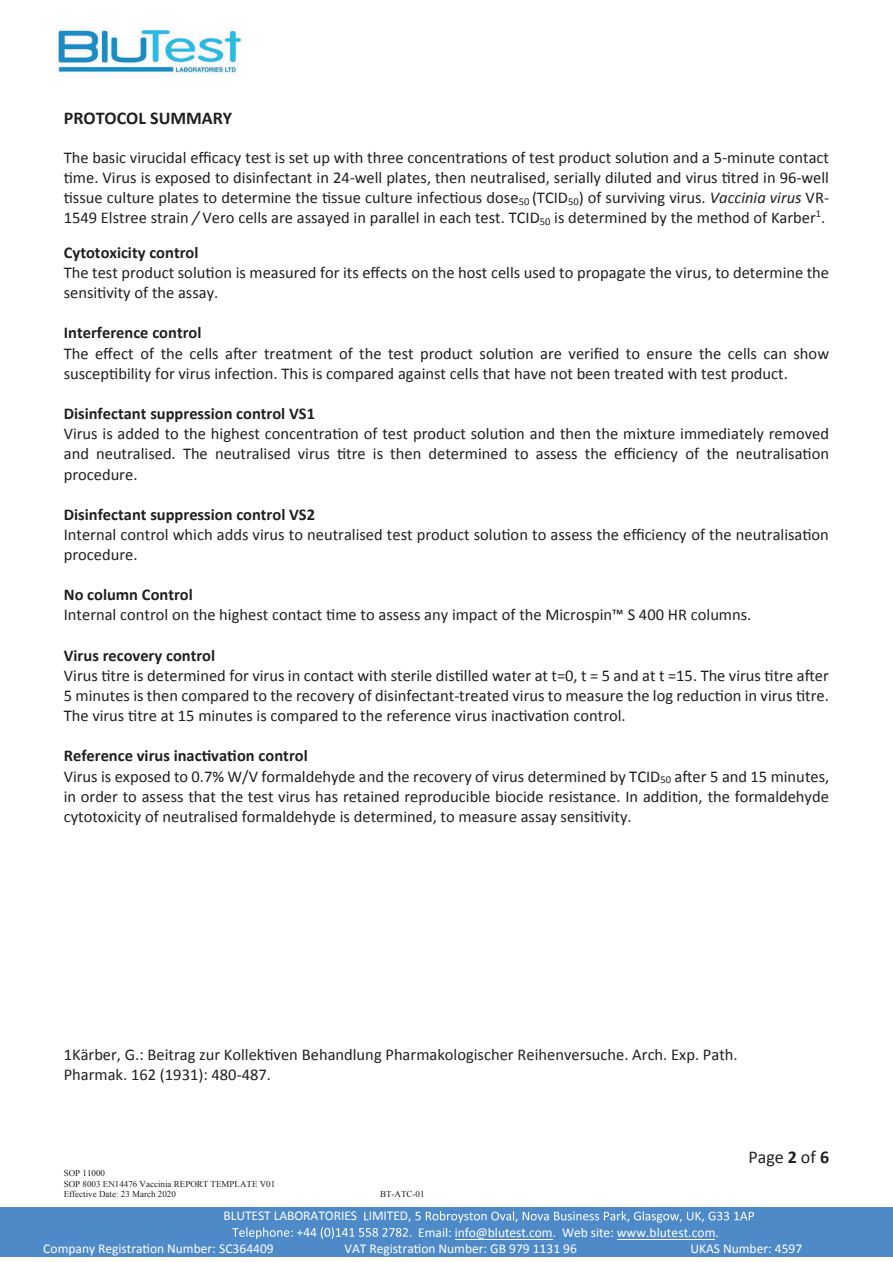
<style>
.page{position:relative;width:893px;height:1263px;background:#fff}
.page>*{position:absolute;margin:0;border:0;box-sizing:border-box;transform-origin:0 0}
.t1{font:700 18px "Calibri";color:#231f20}
.t2{font:18px "Calibri";color:#231f20}
.t3{font:16.5px/20.1px "Calibri";color:#231f20}
.t4{font:700 16.5px "Calibri";color:#231f20}
.t5{font:13.5px "Calibri";letter-spacing:-.005em;color:#fff}
.t6{font:9px/10.4px "Times New Roman";color:#231f20}
.s1{font-style:italic}
.s2{font-weight:700}
</style>
<div class="page">
<div style="left:0;top:1207px;width:893px;height:17px;background:#4f8ac8"></div>
<svg style="left:523px;top:1211px;width:231px;height:12px"></svg>
<div style="left:0;top:1224px;width:893px;height:16px;background:#4f8ac8"></div>
<svg style="left:232px;top:1211px;width:285px;height:28px"></svg>
<div style="left:0;top:1240px;width:893px;height:17px;background:#4f8ac8"></div>
<img style="left:56px;top:27px;width:186px;height:49px">
<hr style="left:455px;top:1239px;width:97px;height:1px;background:#fff">
<hr style="left:617px;top:1239px;width:98px;height:1px;background:#fff">
<p class="t1" style="left:64px;top:107px;width:170px">PROTOCOL SUMMARY</p>
<p class="t3" style="left:64px;top:147px;width:767px">The basic virucidal efficacy test is set up with three concentrations of test product solution and a 5 minute contact time. Virus is exposed to disinfectant in 24 well plates, then neutralised, serially diluted and virus titred in 96 well tissue culture plates to determine the tissue culture infectious dose<sub>50</sub> (TCID<sub>50</sub>) of surviving virus. <span class="s1">Vaccinia virus</span> VR 1549 Elstree strain <span class="s1">/</span> Vero cells are assayed in parallel in each test. TCID<sub>50</sub> is determined by the method of Karber<sup>1</sup>.</p>
<p class="t4" style="left:64px;top:242px;width:136px">Cytotoxicity control</p>
<p class="t3" style="left:64px;top:263px;width:767px">The test product solution is measured for its effects on the host cells used to propagate the virus, to determine the sensitivity of the assay.</p>
<p class="t4" style="left:64px;top:322px;width:139px">Interference control</p>
<p class="t3" style="left:64px;top:343px;width:767px">The effect of the cells after treatment of the test product solution are verified to ensure the cells can show susceptibility for virus infection. This is compared against cells that have not been treated with test product.</p>
<p class="t4" style="left:64px;top:403px;width:253px">Disinfectant suppression control VS1</p>
<p class="t3" style="left:64px;top:424px;width:767px;text-align:justify">Virus is added to the highest concentration of test product solution and then the mixture immediately removed and neutralised. The neutralised virus titre is then determined to assess the efficiency of the neutralisation procedure.</p>
<p class="t4" style="left:64px;top:504px;width:253px">Disinfectant suppression control VS2</p>
<p class="t3" style="left:64px;top:524px;width:767px">Internal control which adds virus to neutralised test product solution to assess the efficiency of the neutralisation procedure.</p>
<p class="t4" style="left:64px;top:584px;width:131px">No column Control</p>
<p class="t3" style="left:64px;top:605px;width:689px">Internal control on the highest contact time to assess any impact of the Microspin™ S 400 HR columns.</p>
<p class="t4" style="left:64px;top:645px;width:153px">Virus recovery control</p>
<p class="t3" style="left:64px;top:665px;width:767px;text-align:justify">Virus titre is determined for virus in contact with sterile distilled water at t=0, t = 5 and at t =15. The virus titre after 5 minutes is then compared to the recovery of disinfectant treated virus to measure the log reduction in virus titre.<br>The virus titre at 15 minutes is compared to the reference virus inactivation control.</p>
<p class="t3" style="left:64px;top:746px;width:767px"><span class="s2">Reference virus inactivation control<br></span>Virus is exposed to 0.7% W/V formaldehyde and the recovery of virus determined by TCID<sub>50</sub> after 5 and 15 minutes, in order to assess that the test virus has retained reproducible biocide resistance. In addition, the formaldehyde cytotoxicity of neutralised formaldehyde is determined, to measure assay sensitivity.</p>
<p class="t3" style="left:64px;top:1044px;width:675px">1Kärber, G.: Beitrag zur Kollektiven Behandlung Pharmakologischer Reihenversuche. Arch. Exp. Path.<br>Pharmak. 162 (1931): 480 487.</p>
<p class="t6" style="left:64px;top:1168px;width:213px">SOP 11000<br>SOP 8003 EN14476 Vaccinia REPORT TEMPLATE V01<br>Effective Date: 23 March 2020</p>
<p class="t6" style="left:380px;top:1189px;width:46px">BT-ATC-01</p>
<p class="t5" style="left:224px;top:1207px;width:189px">BLUTEST LABORATORIES IMITED,</p>
<p class="t5" style="left:418px;top:1224px;width:302px">Email: info@blutest.com. Web site: www.blutest.com.</p>
<p class="t2" style="left:748px;top:1146px;width:82px">Page <span class="s2">2</span> of <span class="s2">6</span></p>
<p class="t5" style="left:43px;top:1240px;width:232px">Company Registration Number: SC364409</p>
<p class="t5" style="left:344px;top:1240px;width:234px">VAT Registration Number: GB 979 1131 96</p>
<p class="t5" style="left:690px;top:1240px;width:113px">UKAS Number: 4597</p>
</div>
